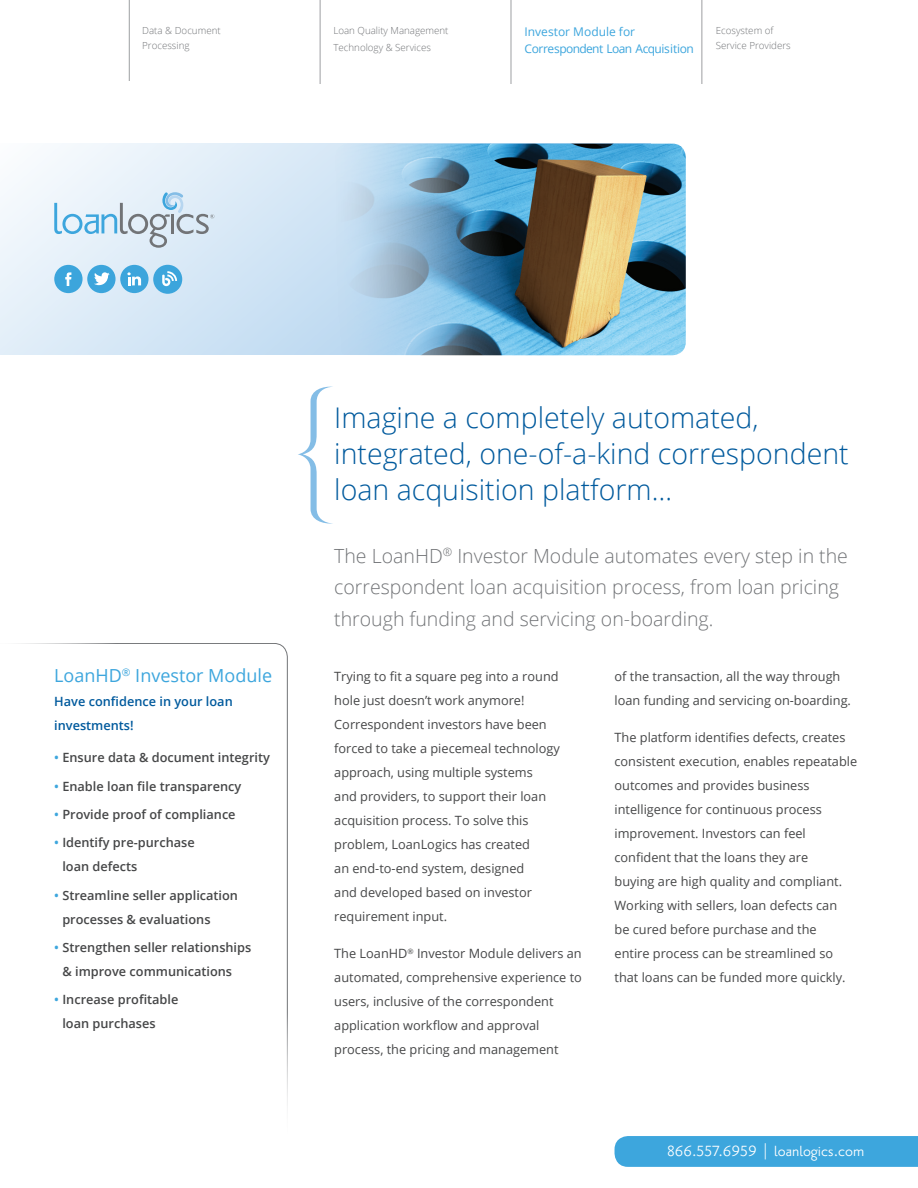
<style>
.page{position:relative;width:918px;height:1188px;background:#fff}
.page>*{position:absolute;margin:0;border:0;box-sizing:border-box;transform-origin:0 0}
.t1{font:300 28.5px/36px "Open Sans";color:#015a9d}
.t2{font:300 19.5px/31.5px "Open Sans";color:#727477}
.t3{font:18px "Priori San";color:#fff}
.t4{font:18px "Open Sans";color:#3da6dd}
.t5{font:12.75px/24px "Open Sans";color:#464748}
.t6{font:600 12.75px/24px "Open Sans";color:#464748}
.t7{font:600 12.75px/24px "Open Sans";color:#015a9d}
.t8{font:12px/16.5px "Open Sans";letter-spacing:-.02em;color:#3da6dd}
.t9{font:300 9.75px/14.2px "Open Sans";color:#727477}
.s1{color:#3da6dd}
</style>
<div class="page">
<div style="left:615px;top:1136px;width:303px;height:31px;background:#3da6dd"></div>
<svg style="left:0;top:144px;width:335px;height:211px;background:#dbeaf7"></svg>
<img style="left:335px;top:144px;width:351px;height:211px">
<svg style="left:21px;top:643px;width:267px;height:463px"></svg>
<svg style="left:298px;top:386px;width:35px;height:138px"></svg>
<div style="left:153px;top:265px;width:29px;height:29px;background:#3ca5dc;border-radius:50%"></div>
<svg style="left:162px;top:271px;width:15px;height:15px"></svg>
<div style="left:120px;top:265px;width:29px;height:28px;background:#3ca5dc;border-radius:50%"></div>
<svg style="left:127px;top:272px;width:14px;height:13px"></svg>
<div style="left:87px;top:265px;width:29px;height:28px;background:#3ca5dc;border-radius:50%"></div>
<svg style="left:94px;top:272px;width:16px;height:13px"></svg>
<div style="left:54px;top:265px;width:29px;height:28px;background:#3ca5dc;border-radius:50%"></div>
<svg style="left:65px;top:272px;width:6px;height:14px"></svg>
<hr style="left:129px;top:0;width:1px;height:81px;background:#9d9fa2">
<hr style="left:320px;top:0;width:1px;height:84px;background:#9d9fa2">
<hr style="left:702px;top:0;width:1px;height:84px;background:#9d9fa2">
<hr style="left:511px;top:0;width:1px;height:84px;background:#9d9fa2">
<svg style="left:54px;top:192px;width:160px;height:56px;background:#ccdeeb"></svg>
<p class="t9" style="left:142px;top:23px;width:80px">Data &amp; Document<br>Processing</p>
<p class="t9" style="left:333px;top:22px;width:117px;line-height:16.5px">Loan Quality Management<br>Technology &amp; Services</p>
<p class="t8" style="left:525px;top:23px;width:171px">Investor Module for<br>Correspondent Loan Acquisition</p>
<p class="t9" style="left:716px;top:23px;width:77px">Ecosystem of<br>Service Providers</p>
<h1 class="t1" style="left:334px;top:399px;width:516px">Imagine a completely automated, integrated, one-of-a-kind correspondent loan acquisition platform…</h1>
<h3 class="t4" style="left:54px;top:663px;width:219px">LoanHD<sup>®</sup> Investor Module</h3>
<p class="t7" style="left:54px;top:689px;width:180px">Have confidence in your loan investments!</p>
<p class="t6" style="left:54px;top:745px;width:217px"><span class="s1">•</span> Ensure data &amp; document integrity</p>
<p class="t6" style="left:54px;top:774px;width:189px"><span class="s1">•</span> Enable loan file transparency</p>
<p class="t6" style="left:54px;top:802px;width:183px"><span class="s1">•</span> Provide proof of compliance</p>
<p class="t6" style="left:62px;top:830px;width:134px;text-indent:-8px"><span class="s1">•</span> Identify pre-purchase loan defects</p>
<p class="t6" style="left:62px;top:883px;width:177px;text-indent:-8px"><span class="s1">•</span> Streamline seller application processes &amp; evaluations</p>
<p class="t6" style="left:62px;top:935px;width:190px;text-indent:-8px"><span class="s1">•</span> Strengthen seller relationships &amp; improve communications</p>
<p class="t6" style="left:62px;top:987px;width:118px;text-indent:-8px"><span class="s1">•</span> Increase profitable loan purchases</p>
<h2 class="t2" style="left:334px;top:539px;width:515px">The LoanHD<sup>®</sup> Investor Module automates every step in the correspondent loan acquisition process, from loan pricing through funding and servicing on-boarding.</h2>
<p class="t5" style="left:334px;top:664px;width:227px">Trying to fit a square peg into a round hole just doesn’t work anymore!<br>Correspondent investors have been forced to take a piecemeal technology approach, using multiple systems<br>and providers, to support their loan acquisition process. To solve this problem, LoanLogics has created<br>an end-to-end system, designed<br>and developed based on investor requirement input.</p>
<p class="t5" style="left:334px;top:941px;width:249px">The LoanHD<sup>®</sup> Investor Module delivers an automated, comprehensive experience to users, inclusive of the correspondent application workflow and approval process, the pricing and management</p>
<p class="t5" style="left:615px;top:664px;width:238px">of the transaction, all the way through loan funding and servicing on-boarding.</p>
<p class="t5" style="left:615px;top:725px;width:244px">The platform identifies defects, creates consistent execution, enables repeatable outcomes and provides business intelligence for continuous process improvement. Investors can feel confident that the loans they are<br>buying are high quality and compliant.<br>Working with sellers, loan defects can<br>be cured before purchase and the<br>entire process can be streamlined so that loans can be funded more quickly.</p>
<h3 class="t3" style="left:667px;top:1142px;width:199px">866.557.6959 | loanlogics.com</h3>
</div>
